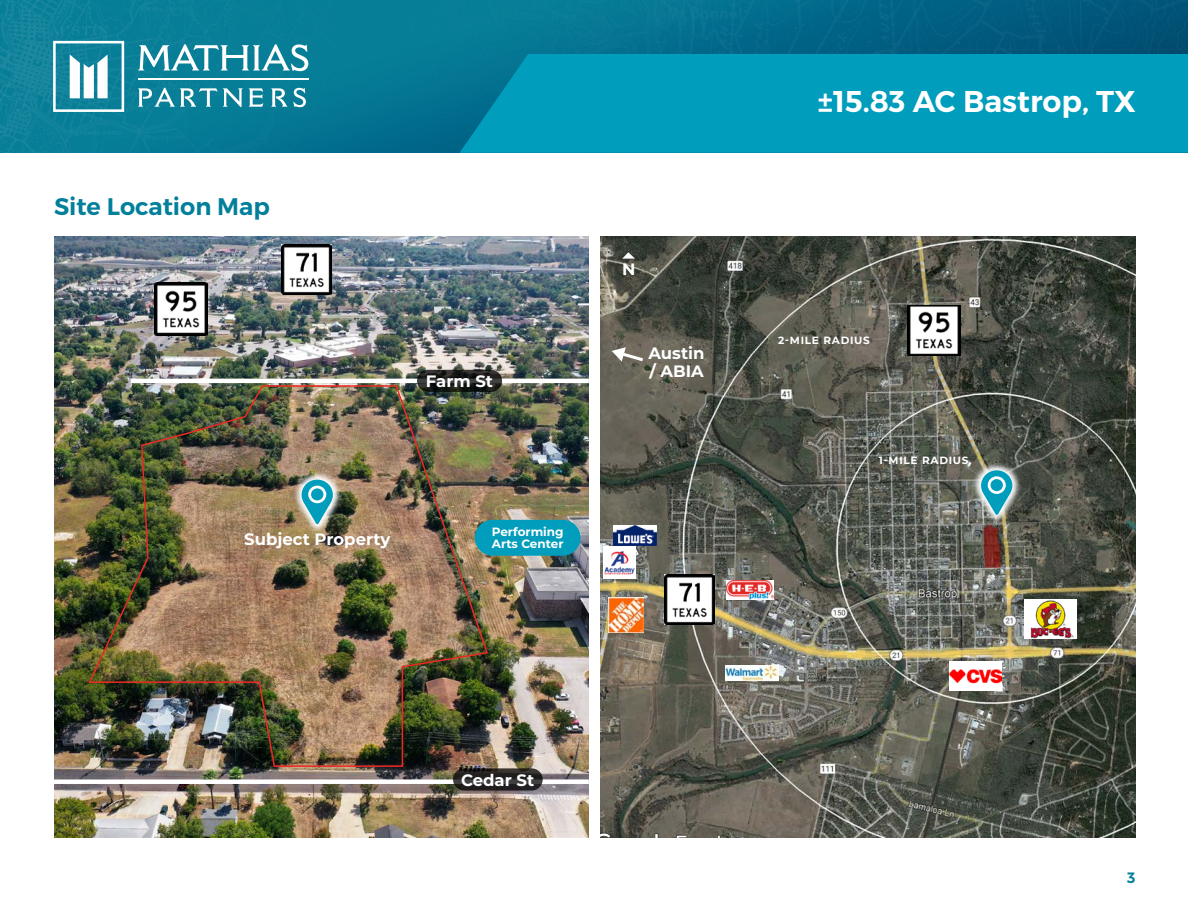
<style>
.page{position:relative;width:1188px;height:918px;background:#fff}
.page>*{position:absolute;margin:0;border:0;box-sizing:border-box;transform-origin:0 0}
.t1{font:600 30px "Montserrat";color:#fff}
.t2{font:600 24px "Montserrat";color:#02809b}
.t3{font:700 16.5px/18px "Montserrat";color:#fff}
.t4{font:600 15px "Montserrat";color:#02809b}
.t5{font:700 12px/12.6px "Montserrat";color:#fff}
.t6{font:700 10.5px "Montserrat";letter-spacing:.07em;color:#fff}
</style>
<div class="page">
<img style="left:0;top:0;width:1188px;height:153px">
<svg style="left:138px;top:44px;width:170px;height:27px"></svg>
<svg style="left:138px;top:88px;width:105px;height:19px"></svg>
<svg style="left:249px;top:88px;width:14px;height:19px"></svg>
<svg style="left:271px;top:88px;width:16px;height:19px"></svg>
<svg style="left:293px;top:88px;width:13px;height:19px"></svg>
<hr style="left:138px;top:78px;width:170px;height:2px;background:#fff">
<svg style="left:53px;top:41px;width:71px;height:71px"></svg>
<div style="left:460px;top:54px;width:728px;height:99px;background:#009dbd"></div>
<img style="left:600px;top:237px;width:535px;height:600px">
<img style="left:600px;top:832px;width:129px;height:5px">
<img style="left:54px;top:237px;width:535px;height:600px">
<svg style="left:612px;top:347px;width:34px;height:17px"></svg>
<svg style="left:971px;top:460px;width:51px;height:64px;background:#777970"></svg>
<svg style="left:981px;top:470px;width:31px;height:45px"></svg>
<img style="left:727px;top:580px;width:46px;height:19px">
<img style="left:726px;top:665px;width:52px;height:16px">
<img style="left:608px;top:597px;width:35px;height:35px">
<img style="left:613px;top:526px;width:43px;height:19px">
<img style="left:603px;top:547px;width:33px;height:32px">
<img style="left:907px;top:305px;width:53px;height:51px">
<svg style="left:622px;top:252px;width:13px;height:7px"></svg>
<img style="left:154px;top:282px;width:53px;height:53px">
<img style="left:281px;top:244px;width:51px;height:51px">
<div style="left:475px;top:520px;width:106px;height:36px;background:#009dbd;border-radius:18px"></div>
<img style="left:87px;top:384px;width:402px;height:384px">
<hr style="left:131px;top:379px;width:458px;height:4px;background:#fff">
<div style="left:49px;top:779px;width:540px;height:5px;background:#fff"></div>
<svg style="left:417px;top:370px;width:85px;height:22px;background:#232422"></svg>
<svg style="left:453px;top:768px;width:90px;height:23px;background:#2d2a29"></svg>
<img style="left:1025px;top:600px;width:52px;height:38px">
<img style="left:949px;top:662px;width:52px;height:28px">
<img style="left:664px;top:575px;width:51px;height:50px">
<h2 class="t2" style="left:54px;top:192px;width:217px">Site Location Map</h2>
<p class="t3" style="left:426px;top:372px;width:69px">Farm St</p>
<p class="t3" style="left:244px;top:530px;width:148px">Subject Property</p>
<p class="t5" style="left:492px;top:525px;width:73px">Performing<br>Arts Center</p>
<p class="t3" style="left:622px;top:260px;width:15px">N</p>
<p class="t3" style="left:649px;top:343px;width:58px">Austin / ABIA</p>
<h1 class="t1" style="left:818px;top:83px;width:319px">±15.83 AC Bastrop, TX</h1>
<p class="t6" style="left:778px;top:333px;width:93px">2-MILE RADIUS</p>
<p class="t6" style="left:879px;top:452px;width:91px">1-MILE RADIUS</p>
<p class="t3" style="left:461px;top:770px;width:75px">Cedar St</p>
<p class="t4" style="left:1127px;top:869px;width:10px">3</p>
</div>
